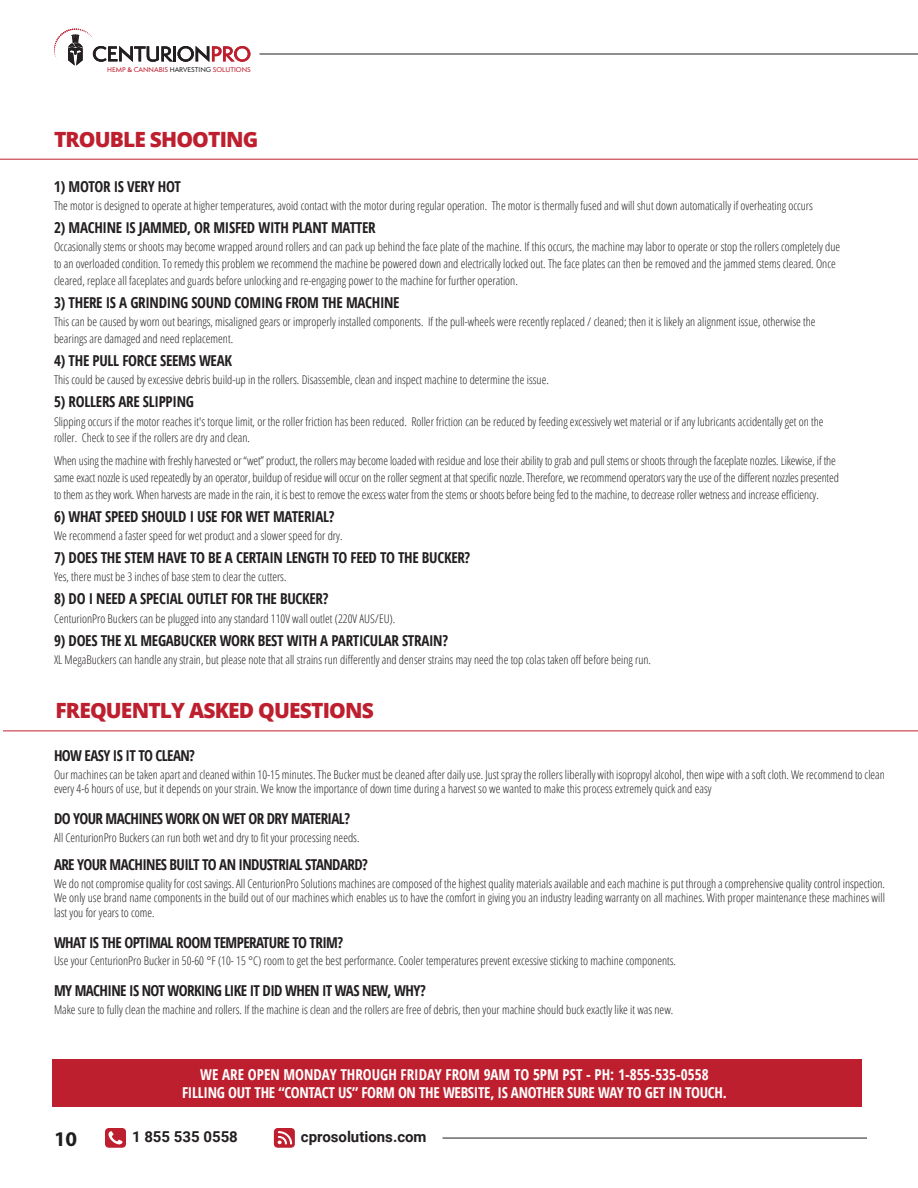
<style>
.page{position:relative;width:918px;height:1188px;background:#fff}
.page>*{position:absolute;margin:0;border:0;box-sizing:border-box;transform-origin:0 0}
.t1{font:800 21px "Open Sans";letter-spacing:-.04em;color:#be1f2e}
.t2{font:700 21px "Myriad Pro";color:#201d1e}
.t3{font:700 condensed 15px "Open Sans";letter-spacing:-.02em;color:#231f20}
.t4{font:700 condensed 15px "Open Sans";letter-spacing:-.04em;color:#231f20}
.t5{font:700 condensed 15px/18.6px "Open Sans";letter-spacing:-.02em;color:#fff;text-align:center}
.t6{font:700 15px "Roboto";color:#231f20}
.t7{font:300 condensed 12px/16.8px "Open Sans";color:#231f20}
.t8{font:500 6.45px "Semplicita Pro";color:#be1f2e}
.s1{font-family:"Open Sans";font-weight:600}
.s2{color:#231f20}
</style>
<div class="page">
<hr style="left:260px;top:54px;width:658px;height:1px;background:#201d1e">
<hr style="left:442px;top:1138px;width:425px;height:1px;background:#201d1e">
<svg style="left:105px;top:1128px;width:21px;height:20px"></svg>
<svg style="left:274px;top:1128px;width:21px;height:20px"></svg>
<svg style="left:54px;top:28px;width:196px;height:38px"></svg>
<div style="left:52px;top:1059px;width:810px;height:48px;background:#be1f2e"></div>
<hr style="left:3px;top:731px;width:915px;height:1px;background:#be1f2e">
<hr style="left:0;top:159px;width:918px;height:1px;background:#be1f2e">
<p class="t8" style="left:107px;top:65px;width:145px">HEMP <span class="s1">&amp;</span> CANNABIS <span class="s2">HARVESTING</span> SOLUTIONS</p>
<h1 class="t1" style="left:54px;top:123px;width:206px">TROUBLE SHOOTING</h1>
<p class="t3" style="left:54px;top:176px;width:129px">1) MOTOR IS VERY HOT</p>
<p class="t7" style="left:54px;top:197px;width:760px">The motor is designed to operate at higher temperatures, avoid contact with the motor during regular operation. The motor is thermally fused and will shut down automatically if overheating occurs</p>
<p class="t3" style="left:54px;top:217px;width:323px">2) MACHINE IS JAMMED, OR MISFED WITH PLANT MATTER</p>
<p class="t7" style="left:54px;top:238px;width:788px">Occasionally stems or shoots may become wrapped around rollers and can pack up behind the face plate of the machine. If this occurs, the machine may labor to operate or stop the rollers completely due to an overloaded condition. To remedy this problem we recommend the machine be powered down and electrically locked out. The face plates can then be removed and the jammed stems cleared. Once cleared, replace all faceplates and guards before unlocking and re-engaging power to the machine for further operation.</p>
<p class="t3" style="left:54px;top:292px;width:347px">3) THERE IS A GRINDING SOUND COMING FROM THE MACHINE</p>
<p class="t7" style="left:54px;top:313px;width:763px">This can be caused by worn out bearings, misaligned gears or improperly installed components. If the pull-wheels were recently replaced / cleaned; then it is likely an alignment issue, otherwise the bearings are damaged and need replacement.</p>
<p class="t3" style="left:54px;top:350px;width:180px">4) THE PULL FORCE SEEMS WEAK</p>
<p class="t7" style="left:54px;top:371px;width:496px">This could be caused by excessive debris build-up in the rollers. Disassemble, clean and inspect machine to determine the issue.</p>
<p class="t3" style="left:54px;top:391px;width:141px">5) ROLLERS ARE SLIPPING</p>
<p class="t7" style="left:54px;top:413px;width:771px">Slipping occurs if the motor reaches it's torque limit, or the roller friction has been reduced. Roller friction can be reduced by feeding excessively wet material or if any lubricants accidentally get on the roller. Check to see if the rollers are dry and clean.</p>
<p class="t7" style="left:54px;top:452px;width:786px">When using the machine with freshly harvested or “wet” product, the rollers may become loaded with residue and lose their ability to grab and pull stems or shoots through the faceplate nozzles. Likewise, if the same exact nozzle is used repeatedly by an operator, buildup of residue will occur on the roller segment at that specific nozzle. Therefore, we recommend operators vary the use of the different nozzles presented to them as they work. When harvests are made in the rain, it is best to remove the excess water from the stems or shoots before being fed to the machine, to decrease roller wetness and increase efficiency.</p>
<p class="t3" style="left:54px;top:506px;width:282px">6) WHAT SPEED SHOULD I USE FOR WET MATERIAL?</p>
<p class="t7" style="left:54px;top:527px;width:290px">We recommend a faster speed for wet product and a slower speed for dry.</p>
<p class="t3" style="left:54px;top:547px;width:418px">7) DOES THE STEM HAVE TO BE A CERTAIN LENGTH TO FEED TO THE BUCKER?</p>
<p class="t7" style="left:54px;top:568px;width:234px">Yes, there must be 3 inches of base stem to clear the cutters.</p>
<p class="t3" style="left:54px;top:588px;width:276px">8) DO I NEED A SPECIAL OUTLET FOR THE BUCKER?</p>
<p class="t7" style="left:54px;top:609px;width:343px">CenturionPro Buckers can be plugged into any standard 110V wall outlet (220V AUS/EU).</p>
<p class="t3" style="left:54px;top:630px;width:396px">9) DOES THE XL MEGABUCKER WORK BEST WITH A PARTICULAR STRAIN?</p>
<p class="t7" style="left:54px;top:651px;width:599px">XL MegaBuckers can handle any strain, but please note that all strains run differently and denser strains may need the top colas taken off before being run.</p>
<h1 class="t1" style="left:56px;top:694px;width:320px">FREQUENTLY ASKED QUESTIONS</h1>
<p class="t4" style="left:54px;top:746px;width:143px">HOW EASY IS IT TO CLEAN?</p>
<p class="t7" style="left:54px;top:767px;width:833px;line-height:14.4px">Our machines can be taken apart and cleaned within 10-15 minutes. The Bucker must be cleaned after daily use. Just spray the rollers liberally with isopropyl alcohol, then wipe with a soft cloth. We recommend to clean every 4-6 hours of use, but it depends on your strain. We know the importance of down time during a harvest so we wanted to make this process extremely quick and easy</p>
<p class="t4" style="left:54px;top:809px;width:298px">DO YOUR MACHINES WORK ON WET OR DRY MATERIAL?</p>
<p class="t7" style="left:54px;top:829px;width:307px">All CenturionPro Buckers can run both wet and dry to fit your processing needs.</p>
<p class="t4" style="left:54px;top:854px;width:315px">ARE YOUR MACHINES BUILT TO AN INDUSTRIAL STANDARD?</p>
<p class="t7" style="left:54px;top:876px;width:833px;line-height:14.4px;text-align:justify">We do not compromise quality for cost savings. All CenturionPro Solutions machines are composed of the highest quality materials available and each machine is put through a comprehensive quality control inspection.<br>We only use brand name components in the build out of our machines which enables us to have the comfort in giving you an industry leading warranty on all machines. With proper maintenance these machines will last you for years to come.</p>
<p class="t4" style="left:54px;top:932px;width:291px">WHAT IS THE OPTIMAL ROOM TEMPERATURE TO TRIM?</p>
<p class="t7" style="left:54px;top:952px;width:624px">Use your CenturionPro Bucker in 50-60 °F (10- 15 °C) room to get the best performance. Cooler temperatures prevent excessive sticking to machine components.</p>
<p class="t4" style="left:54px;top:980px;width:373px">MY MACHINE IS NOT WORKING LIKE IT DID WHEN IT WAS NEW, WHY?</p>
<p class="t7" style="left:54px;top:1001px;width:621px">Make sure to fully clean the machine and rollers. If the machine is clean and the rollers are free of debris, then your machine should buck exactly like it was new.</p>
<p class="t5" style="left:182px;top:1065px;width:546px">WE ARE OPEN MONDAY THROUGH FRIDAY FROM 9AM TO 5PM PST - PH: 1-855-535-0558<br>FILLING OUT THE “CONTACT US” FORM ON THE WEBSITE, IS ANOTHER SURE WAY TO GET IN TOUCH.</p>
<h1 class="t2" style="left:54px;top:1125px;width:25px">10</h1>
<p class="t6" style="left:132px;top:1127px;width:107px">1 855 535 0558</p>
<p class="t6" style="left:301px;top:1127px;width:127px">cprosolutions.com</p>
</div>
